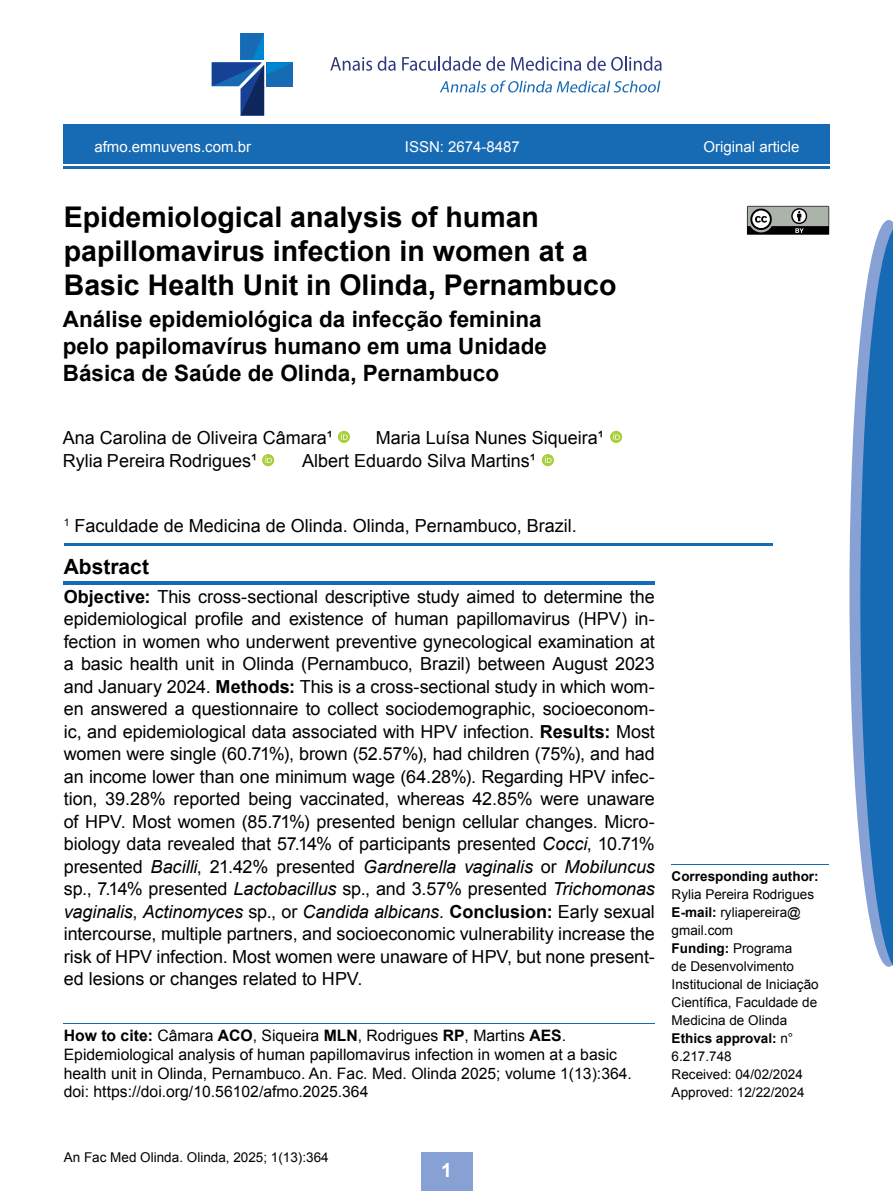
<style>
.page{position:relative;width:893px;height:1191px;background:#fff}
.page>*{position:absolute;margin:0;border:0;box-sizing:border-box;transform-origin:0 0}
.t1{font:700 28.5px/34.2px "Arial";color:#000}
.t2{font:700 22.5px/27px "Arial";color:#000}
.t3{font:700 21px "Arial";color:#000}
.t4{font:700 19.5px "Arial";color:#fff}
.t5{font:18px/22.5px "Arial";color:#000}
.t6{font:15.75px/18.9px "Arial";color:#000}
.t7{font:15px "Arial";color:#fff}
.t8{font:13.5px/18px "Arial";color:#000}
.t9{font:700 13.5px "Arial";color:#000}
.s1{font-weight:700}
.s2{font-style:italic}
</style>
<div class="page">
<hr style="left:63px;top:166px;width:766px;height:3px;background:#176bb4">
<div style="left:63px;top:124px;width:766px;height:40px;background:#176bb4"></div>
<svg style="left:212px;top:33px;width:81px;height:83px"></svg>
<svg style="left:330px;top:57px;width:42px;height:14px"></svg>
<svg style="left:378px;top:56px;width:18px;height:15px"></svg>
<svg style="left:402px;top:56px;width:103px;height:15px"></svg>
<svg style="left:511px;top:56px;width:70px;height:15px"></svg>
<svg style="left:587px;top:56px;width:75px;height:15px"></svg>
<svg style="left:440px;top:80px;width:220px;height:13px"></svg>
<div style="left:421px;top:1152px;width:51px;height:39px;background:#87a1d4"></div>
<hr style="left:64px;top:1022px;width:591px;height:1px;background:#176bb4">
<hr style="left:64px;top:582px;width:591px;height:3px;background:#176bb4">
<hr style="left:64px;top:543px;width:708px;height:3px;background:#176bb4">
<svg style="left:338px;top:431px;width:12px;height:12px"></svg>
<svg style="left:341px;top:433px;width:7px;height:6px"></svg>
<div style="left:262px;top:454px;width:12px;height:12px;background:#a6cf38;border-radius:50%"></div>
<svg style="left:265px;top:456px;width:7px;height:7px"></svg>
<svg style="left:610px;top:431px;width:12px;height:12px"></svg>
<svg style="left:613px;top:433px;width:7px;height:6px"></svg>
<div style="left:542px;top:454px;width:12px;height:12px;background:#a6cf38;border-radius:50%"></div>
<svg style="left:545px;top:456px;width:7px;height:7px"></svg>
<hr style="left:672px;top:864px;width:157px;height:1px;background:#176bb4">
<svg style="left:747px;top:206px;width:82px;height:29px;background:#757975"></svg>
<svg style="left:849px;top:220px;width:44px;height:747px"></svg>
<p class="t7" style="left:94px;top:137px;width:158px">afmo.emnuvens.com.br</p>
<p class="t7" style="left:405px;top:137px;width:117px">ISSN: 2674-8487</p>
<p class="t7" style="left:703px;top:137px;width:97px">Original article</p>
<h1 class="t1" style="left:64px;top:200px;width:554px">Epidemiological analysis of human papillomavirus infection in women at a<br>Basic Health Unit in Olinda, Pernambuco</h1>
<p class="t2" style="left:63px;top:306px;width:486px">Análise epidemiológica da infecção feminina pelo papilomavírus humano em uma Unidade<br>Básica de Saúde de Olinda, Pernambuco</p>
<p class="t5" style="left:63px;top:426px;width:272px;line-height:23.2px">Ana Carolina de Oliveira Câmara¹<br>Rylia Pereira Rodrigues¹</p>
<p class="t5" style="left:302px;top:426px;width:303px;line-height:23.2px;text-indent:74px">Maria Luísa Nunes Siqueira¹<br>Albert Eduardo Silva Martins¹</p>
<p class="t5" style="left:64px;top:514px;width:515px"><sup>1</sup> Faculdade de Medicina de Olinda. Olinda, Pernambuco, Brazil.</p>
<p class="t3" style="left:64px;top:553px;width:87px">Abstract</p>
<p class="t5" style="left:64px;top:585px;width:593px;text-align:justify"><span class="s1">Objective:</span> This cross-sectional descriptive study aimed to determine the epidemiological profile and existence of human papillomavirus (HPV) in&shy;fection in women who underwent preventive gynecological examination at a basic health unit in Olinda (Pernambuco, Brazil) between August 2023 and January 2024. <span class="s1">Methods:</span> This is a cross-sectional study in which wom&shy;en answered a questionnaire to collect sociodemographic, socioeconom&shy;ic, and epidemiological data associated with HPV infection. <span class="s1">Results:</span> Most women were single (60.71%), brown (52.57%), had children (75%), and had an income lower than one minimum wage (64.28%). Regarding HPV infec&shy;tion, 39.28% reported being vaccinated, whereas 42.85% were unaware of HPV. Most women (85.71%) presented benign cellular changes. Micro&shy;biology data revealed that 57.14% of participants presented <span class="s2">Cocci</span>, 10.71% presented <span class="s2">Bacilli</span>, 21.42% presented <span class="s2">Gardnerella vaginalis</span> or <span class="s2">Mobiluncus </span>sp., 7.14% presented <span class="s2">Lactobacillus</span> sp., and 3.57% presented <span class="s2">Trichomonas vaginalis</span>, <span class="s2">Actinomyces</span> sp., or <span class="s2">Candida albicans.</span> <span class="s1">Conclusion:</span> Early sexual intercourse, multiple partners, and socioeconomic vulnerability increase the risk of HPV infection. Most women were unaware of HPV, but none present&shy;ed lesions or changes related to HPV.</p>
<p class="t6" style="left:64px;top:1025px;width:570px"><span class="s1">How to cite:</span> Câmara <span class="s1">ACO</span>, Siqueira <span class="s1">MLN</span>, Rodrigues <span class="s1">RP</span>, Martins <span class="s1">AES</span>.<br>Epidemiological analysis of human papillomavirus infection in women at a basic health unit in Olinda, Pernambuco. An. Fac. Med. Olinda 2025; volume 1(13):364. doi: https://doi.org/10.56102/afmo.2025.364</p>
<p class="t9" style="left:672px;top:867px;width:149px">Corresponding author:</p>
<p class="t8" style="left:672px;top:885px;width:149px">Rylia Pereira Rodrigues<br><span class="s1">E-mail:</span> ryliapereira@ gmail.com<br><span class="s1">Funding:</span> Programa<br>de Desenvolvimento<br>Institucional de Iniciação<br>Científica, Faculdade de<br>Medicina de Olinda<br><span class="s1">Ethics approval:</span> n°<br>6.217.748<br>Received: 04/02/2024<br>Approved: 12/22/2024</p>
<p class="t8" style="left:64px;top:1148px;width:266px">An Fac Med Olinda. Olinda, 2025; 1(13):364</p>
<p class="t4" style="left:441px;top:1157px;width:12px">1</p>
</div>
